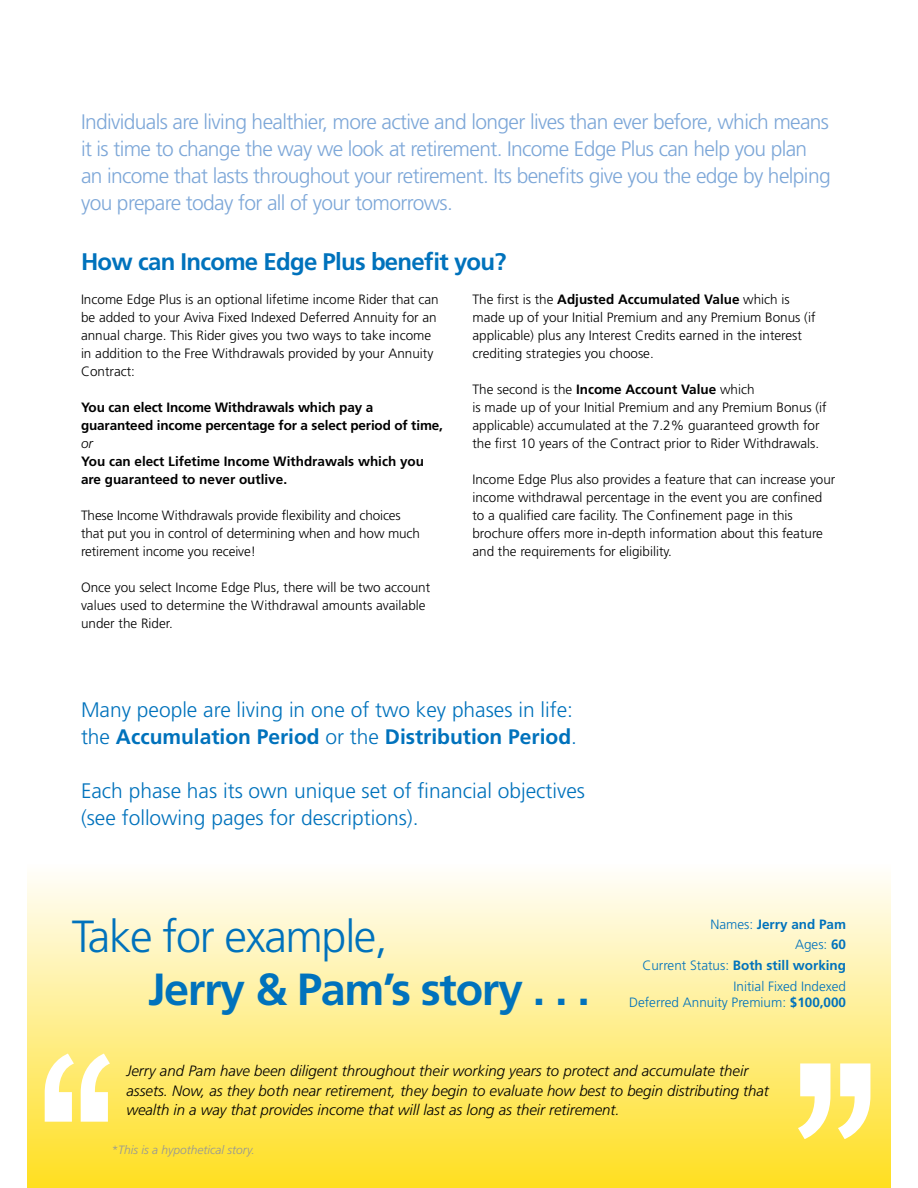
<style>
.page{position:relative;width:918px;height:1188px;background:#fff}
.page>*{position:absolute;margin:0;border:0;box-sizing:border-box;transform-origin:0 0}
.t1{font:700 45px "Frutiger LT Std";letter-spacing:-.03em;color:#0072bc}
.t2{font:300 45px "Frutiger LT Std";letter-spacing:-.03em;color:#0072bc}
.t3{font:700 24px "Frutiger LT Std";letter-spacing:-.03em;color:#0072bc}
.t4{font:300 21px/27px "Frutiger LT Std";letter-spacing:-.03em;color:#7da7d8}
.t5{font:300 21px/27px "Frutiger LT Std";color:#0072bc}
.t6{font:italic 300 15px/19.5px "Frutiger LT Std";color:#000}
.t7{font:300 13.5px/18px "Frutiger LT Std";color:#000}
.t8{font:700 13.5px/18px "Frutiger LT Std";letter-spacing:-.01em;color:#000}
.t9{font:300 13.5px/20.9px "Frutiger LT Std";color:#0072bc;text-align:right}
.t10{font:italic 300 13.5px "Frutiger LT Std";color:#000}
.t11{font:italic 300 12px "Frutiger LT Std";color:#939598}
.s1{font-weight:700}
</style>
<div class="page">
<hr style="left:0;top:0;width:1px;height:1188px;background:#ffde17">
<div style="left:27px;top:864px;width:864px;height:324px;background:linear-gradient(to bottom,#fffefd,#ffdf20)"></div>
<svg style="left:45px;top:1054px;width:29px;height:68px"></svg>
<svg style="left:81px;top:1054px;width:29px;height:68px"></svg>
<svg style="left:838px;top:1063px;width:32px;height:76px"></svg>
<svg style="left:798px;top:1063px;width:32px;height:76px"></svg>
<p class="t4" style="left:81px;top:109px;width:751px">Individuals are living healthier, more active and longer lives than ever before, which means it is time to change the way we look at retirement. Income Edge Plus can help you plan an income that lasts throughout your retirement. Its benefits give you the edge by helping you prepare today for all of your tomorrows.</p>
<h2 class="t3" style="left:81px;top:248px;width:427px">How can Income Edge Plus benefit you?</h2>
<p class="t7" style="left:81px;top:291px;width:359px">Income Edge Plus is an optional lifetime income Rider that can be added to your Aviva Fixed Indexed Deferred Annuity for an annual charge. This Rider gives you two ways to take income in addition to the Free Withdrawals provided by your Annuity Contract:</p>
<p class="t8" style="left:81px;top:398px;width:364px">You can elect Income Withdrawals which pay a guaranteed income percentage for a select period of time,</p>
<p class="t10" style="left:81px;top:436px;width:14px">or</p>
<p class="t8" style="left:81px;top:452px;width:345px">You can elect Lifetime Income Withdrawals which you are guaranteed to never outlive.</p>
<p class="t7" style="left:81px;top:507px;width:340px">These Income Withdrawals provide flexibility and choices that put you in control of determining when and how much retirement income you receive!</p>
<p class="t7" style="left:81px;top:579px;width:351px">Once you select Income Edge Plus, there will be two account values used to determine the Withdrawal amounts available under the Rider.</p>
<p class="t7" style="left:472px;top:291px;width:345px">The first is the <span class="s1">Adjusted Accumulated Value</span> which is made up of your Initial Premium and any Premium Bonus (if applicable) plus any Interest Credits earned in the interest crediting strategies you choose.</p>
<p class="t7" style="left:472px;top:381px;width:356px">The second is the <span class="s1">Income Account Value</span> which<br>is made up of your Initial Premium and any Premium Bonus (if applicable) accumulated at the 7.2% guaranteed growth for the first 10 years of the Contract prior to Rider Withdrawals.</p>
<p class="t7" style="left:472px;top:471px;width:364px">Income Edge Plus also provides a feature that can increase your income withdrawal percentage in the event you are confined to a qualified care facility. The Confinement page in this brochure offers more in-depth information about this feature and the requirements for eligibility.</p>
<h3 class="t5" style="left:81px;top:697px;width:498px">Many people are living in one of two key phases in life: the <span class="s1">Accumulation Period</span> or the <span class="s1">Distribution Period</span>.</h3>
<h3 class="t5" style="left:81px;top:778px;width:506px">Each phase has its own unique set of financial objectives (see following pages for descriptions).</h3>
<h1 class="t2" style="left:72px;top:911px;width:317px">Take for example,</h1>
<h1 class="t1" style="left:148px;top:963px;width:443px">Jerry &amp; Pam’s story . . .</h1>
<p class="t9" style="left:642px;top:914px;width:205px">Names: <span class="s1">Jerry and Pam<br></span>Ages: <span class="s1">60<br></span>Current Status: <span class="s1">Both still working<br></span>Initial Fixed Indexed</p>
<p class="t9" style="left:629px;top:992px;width:219px">Deferred Annuity Premium: <span class="s1">$100,000</span></p>
<p class="t6" style="left:126px;top:1062px;width:644px">Jerry and Pam have been diligent throughout their working years to protect and accumulate their assets. Now, as they both near retirement, they begin to evaluate how best to begin distributing that wealth in a way that provides income that will last as long as their retirement.</p>
<p class="t11" style="left:112px;top:1143px;width:145px">*This is a hypothetical story.</p>
</div>
